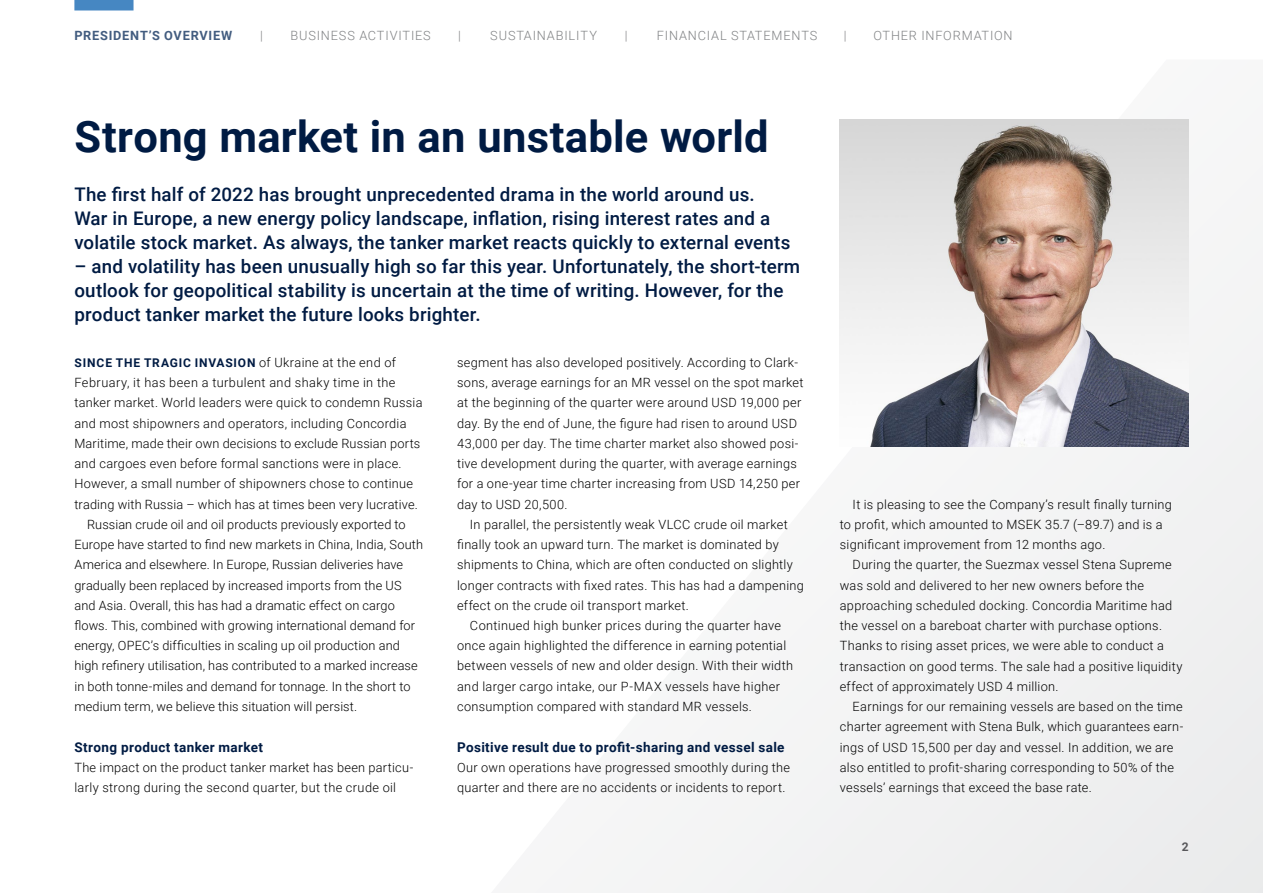
<style>
.page{position:relative;width:1263px;height:893px;background:#fff}
.page>*{position:absolute;margin:0;border:0;box-sizing:border-box;transform-origin:0 0}
.t1{font:700 43.5px "Roboto";letter-spacing:.005em;color:#001b43}
.t2{font:500 18.75px/24px "Roboto";letter-spacing:.01em;color:#001b43}
.t3{font:700 13.5px "Roboto";letter-spacing:.03em;color:#001b43}
.t4{font:300 12.75px/20.2px "Roboto";letter-spacing:.02em;color:#000}
.t5{font:300 12.75px "Roboto";letter-spacing:.065em;color:#808284}
.t6{font:700 12.75px "Roboto";letter-spacing:.06em;color:#425c7f}
.t7{font:700 12px "Roboto";letter-spacing:.075em;color:#001b43}
.t8{font:700 12px "Roboto";color:#58585b}
.s1{font-weight:300;font-size:12.75px;color:#000}
</style>
<div class="page">
<svg style="left:590px;top:119px;width:673px;height:774px"></svg>
<img style="left:840px;top:119px;width:348px;height:327px">
<div style="left:74px;top:0;width:60px;height:11px;background:#4687c2"></div>
<p class="t6" style="left:74px;top:27px;width:159px">PRESIDENT’S OVERVIEW</p>
<p class="t5" style="left:260px;top:27px;width:4px">|</p>
<p class="t5" style="left:290px;top:27px;width:142px">BUSINESS ACTIVITIES</p>
<p class="t5" style="left:458px;top:27px;width:4px">|</p>
<p class="t5" style="left:490px;top:27px;width:108px">SUSTAINABILITY</p>
<p class="t5" style="left:625px;top:27px;width:4px">|</p>
<p class="t5" style="left:657px;top:27px;width:162px">FINANCIAL STATEMENTS</p>
<p class="t5" style="left:844px;top:27px;width:4px">|</p>
<p class="t5" style="left:873px;top:27px;width:141px">OTHER INFORMATION</p>
<h1 class="t1" style="left:74px;top:106px;width:696px">Strong market in an unstable world</h1>
<p class="t2" style="left:74px;top:182px;width:717px">The first half of 2022 has brought unprecedented drama in the world around us.<br>War in Europe, a new energy policy landscape, inflation, rising interest rates and a volatile stock market. As always, the tanker market reacts quickly to external events</p>
<h2 class="t2" style="left:74px;top:254px;width:727px">– and volatility has been unusually high so far this year. Unfortunately, the short-term outlook for geopolitical stability is uncertain at the time of writing. However, for the product tanker market the future looks brighter.</h2>
<p class="t7" style="left:75px;top:354px;width:323px">SINCE THE TRAGIC INVASION <span class="s1">of Ukraine at the end of</span></p>
<p class="t4" style="left:74px;top:372px;width:323px">February, it has been a turbulent and shaky time in the</p>
<p class="t4" style="left:74px;top:392px;width:350px">tanker market. World leaders were quick to condemn Russia</p>
<p class="t4" style="left:74px;top:412px;width:334px">and most shipowners and operators, including Concordia</p>
<p class="t4" style="left:74px;top:433px;width:347px">Maritime, made their own decisions to exclude Russian ports</p>
<p class="t4" style="left:74px;top:453px;width:329px">and cargoes even before formal sanctions were in place.</p>
<p class="t4" style="left:74px;top:473px;width:340px">However, a small number of shipowners chose to continue</p>
<p class="t4" style="left:74px;top:493px;width:345px">trading with Russia – which has at times been very lucrative.</p>
<p class="t4" style="left:87px;top:514px;width:320px">Russian crude oil and oil products previously exported to</p>
<p class="t4" style="left:74px;top:534px;width:350px">Europe have started to find new markets in China, India, South</p>
<p class="t4" style="left:74px;top:554px;width:330px">America and elsewhere. In Europe, Russian deliveries have</p>
<p class="t4" style="left:74px;top:574px;width:329px">gradually been replaced by increased imports from the US</p>
<p class="t4" style="left:74px;top:595px;width:322px">and Asia. Overall, this has had a dramatic effect on cargo</p>
<p class="t4" style="left:74px;top:615px;width:342px">flows. This, combined with growing international demand for</p>
<p class="t4" style="left:74px;top:635px;width:327px">energy, OPEC’s difficulties in scaling up oil production and</p>
<p class="t4" style="left:74px;top:655px;width:345px">high refinery utilisation, has contributed to a marked increase</p>
<p class="t4" style="left:74px;top:676px;width:338px">in both tonne-miles and demand for tonnage. In the short to</p>
<p class="t4" style="left:74px;top:696px;width:284px">medium term, we believe this situation will persist.</p>
<p class="t3" style="left:74px;top:737px;width:190px">Strong product tanker market</p>
<p class="t4" style="left:74px;top:757px;width:340px">The impact on the product tanker market has been particu&shy;larly strong during the second quarter, but the crude oil</p>
<p class="t4" style="left:457px;top:352px;width:348px">segment has also developed positively. According to Clark&shy;sons, average earnings for an MR vessel on the spot market at the beginning of the quarter were around USD 19,000 per day. By the end of June, the figure had risen to around USD 43,000 per day. The time charter market also showed posi&shy;tive development during the quarter, with average earnings for a one-year time charter increasing from USD 14,250 per day to USD 20,500.</p>
<p class="t4" style="left:470px;top:514px;width:319px">In parallel, the persistently weak VLCC crude oil market</p>
<p class="t4" style="left:457px;top:534px;width:323px">finally took an upward turn. The market is dominated by</p>
<p class="t4" style="left:457px;top:554px;width:337px">shipments to China, which are often conducted on slightly</p>
<p class="t4" style="left:457px;top:574px;width:348px">longer contracts with fixed rates. This has had a dampening</p>
<p class="t4" style="left:457px;top:595px;width:233px">effect on the crude oil transport market.</p>
<p class="t4" style="left:470px;top:615px;width:313px">Continued high bunker prices during the quarter have</p>
<p class="t4" style="left:457px;top:635px;width:331px">once again highlighted the difference in earning potential</p>
<p class="t4" style="left:457px;top:655px;width:337px">between vessels of new and older design. With their width</p>
<p class="t4" style="left:457px;top:676px;width:324px">and larger cargo intake, our P-MAX vessels have higher</p>
<p class="t4" style="left:457px;top:696px;width:296px">consumption compared with standard MR vessels.</p>
<p class="t3" style="left:457px;top:737px;width:329px">Positive result due to profit-sharing and vessel sale</p>
<p class="t4" style="left:457px;top:757px;width:334px">Our own operations have progressed smoothly during the quarter and there are no accidents or incidents to report.</p>
<p class="t4" style="left:840px;top:493px;width:334px;text-indent:13px">It is pleasing to see the Company’s result finally turning to profit, which amounted to MSEK 35.7 (–89.7) and is a significant improvement from 12 months ago.</p>
<p class="t4" style="left:840px;top:554px;width:344px;text-indent:13px">During the quarter, the Suezmax vessel Stena Supreme was sold and delivered to her new owners before the approaching scheduled docking. Concordia Maritime had the vessel on a bareboat charter with purchase options.<br>Thanks to rising asset prices, we were able to conduct a transaction on good terms. The sale had a positive liquidity effect of approximately USD 4 million.</p>
<p class="t4" style="left:840px;top:696px;width:345px;text-indent:13px">Earnings for our remaining vessels are based on the time charter agreement with Stena Bulk, which guarantees earn&shy;ings of USD 15,500 per day and vessel. In addition, we are also entitled to profit-sharing corresponding to 50% of the vessels’ earnings that exceed the base rate.</p>
<p class="t8" style="left:1182px;top:838px;width:8px">2</p>
</div>
